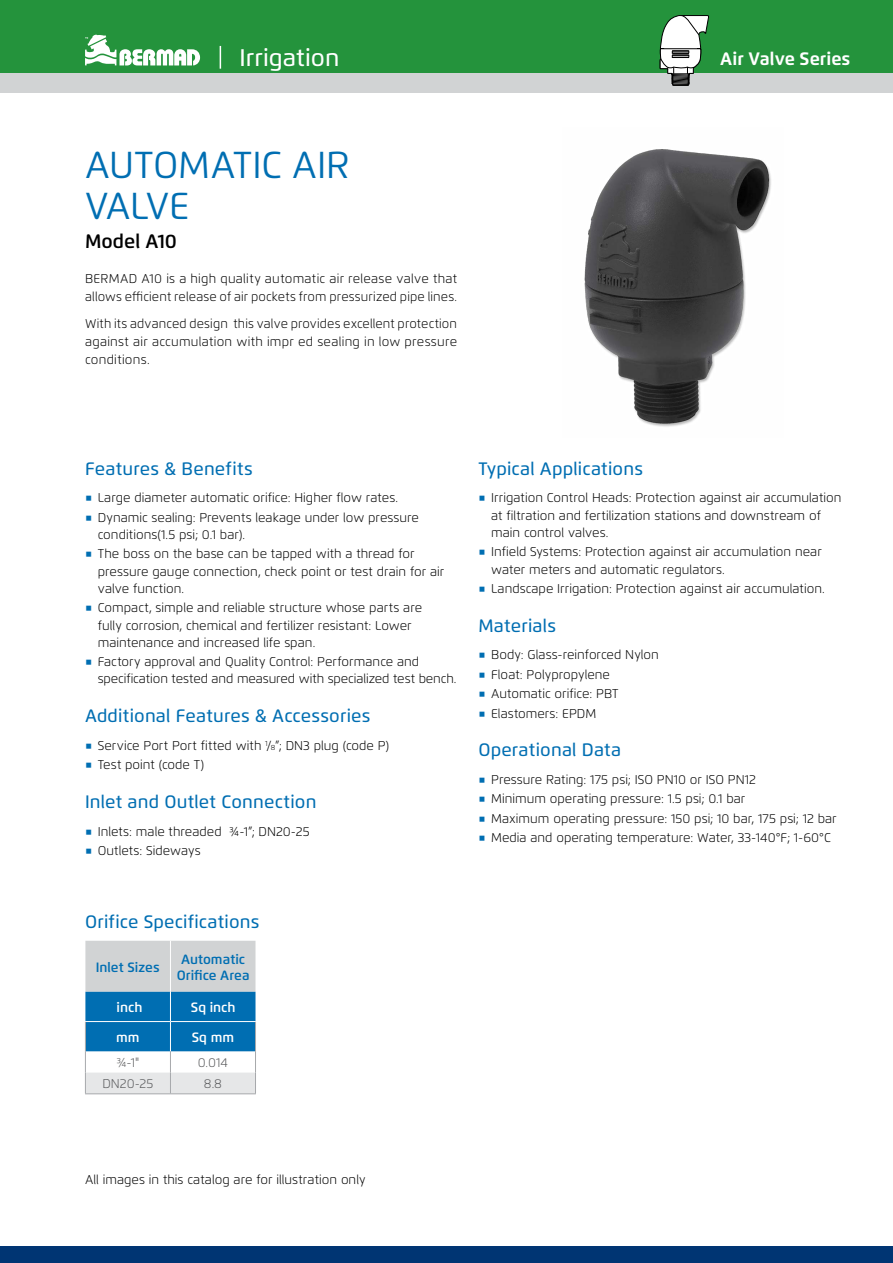
<style>
.page{position:relative;width:893px;height:1263px;background:#fff}
.page>*{position:absolute;margin:0;border:0;box-sizing:border-box;transform-origin:0 0}
._1-Title-2021{font:37.5px/40.5px "Flexo";letter-spacing:-.01em;color:#006eb2}
.t1{font:500 24px "Flexo";color:#fff}
._2-Model-2021{font:600 19.5px "Flexo";color:#000}
._3-Blue_koteret-2021{font:500 18px "Flexo";letter-spacing:.01em;color:#006eb2}
.t2{font:700 18px "Flexo";color:#fff}
.t3{font:600 13.5px/16.2px "Flexo";color:#006eb2;text-align:center}
.t4{font:600 13.5px "Flexo";color:#fff}
.Discription-2021{font:300 12.75px/17.2px "Flexo";color:#000}
.t5{font:300 12.75px "Flexo";letter-spacing:.005em;color:#58595b}
.s1{font-family:"Win Soft Pro";font-weight:500;font-size:19.2px;color:#006eb2}
.s2{font-size:7.5px}
</style>
<div class="page">
<div style="left:0;top:1247px;width:893px;height:16px;background:#003573"></div>
<div style="left:0;top:0;width:893px;height:74px;background:#24933c"></div>
<div style="left:0;top:74px;width:893px;height:19px;background:#d1d3d4"></div>
<svg style="left:220px;top:46px;width:1px;height:23px"></svg>
<svg style="left:85px;top:35px;width:115px;height:31px"></svg>
<svg style="left:660px;top:15px;width:50px;height:71px"></svg>
<img style="left:584px;top:149px;width:187px;height:278px">
<svg style="left:85px;top:941px;width:171px;height:152px;background:#8ab5cf"></svg>
<hr style="left:171px;top:1093px;width:85px;height:1px;background:#a7a9ac">
<hr style="left:85px;top:1093px;width:86px;height:1px;background:#a7a9ac">
<h2 class="t1" style="left:240px;top:43px;width:101px">Irrigation</h2>
<p class="_1-Title-2021" style="left:85px;top:145px;width:266px">AUTOMATIC AIR<br>VALVE</p>
<p class="_2-Model-2021" style="left:85px;top:230px;width:93px">Model A10</p>
<p class="Discription-2021" style="left:85px;top:270px;width:374px;line-height:18px">BERMAD A10 is a high quality automatic air release valve that allows efficient release of air pockets from pressurized pipe lines.</p>
<p class="Discription-2021" style="left:85px;top:315px;width:374px;line-height:18px;text-align:justify">With its advanced design this valve provides excellent protection against air accumulation with impr ed sealing in low pressure conditions.</p>
<h3 class="t2" style="left:720px;top:48px;width:132px">Air Valve Series</h3>
<p class="_3-Blue_koteret-2021" style="left:85px;top:457px;width:169px">Features &amp; Benefits</p>
<p class="Discription-2021" style="left:85px;top:489px;width:315px"><span class="s1">ֺ</span> Large diameter automatic orifice: Higher flow rates.</p>
<p class="Discription-2021" style="left:98px;top:509px;width:323px;text-indent:-13px"><span class="s1">ֺ</span> Dynamic sealing: Prevents leakage under low pressure conditions(1.5 psi; 0.1 bar).</p>
<p class="Discription-2021" style="left:98px;top:545px;width:348px;text-indent:-13px"><span class="s1">ֺ</span> The boss on the base can be tapped with a thread for pressure gauge connection, check point or test drain for air valve function.</p>
<p class="Discription-2021" style="left:98px;top:599px;width:326px;text-indent:-13px"><span class="s1">ֺ</span> Compact, simple and reliable structure whose parts are fully corrosion, chemical and fertilizer resistant: Lower maintenance and increased life span.</p>
<p class="Discription-2021" style="left:98px;top:653px;width:360px;text-indent:-13px"><span class="s1">ֺ</span> Factory approval and Quality Control: Performance and specification tested and measured with specialized test bench.</p>
<p class="_3-Blue_koteret-2021" style="left:85px;top:705px;width:287px">Additional Features &amp; Accessories</p>
<p class="Discription-2021" style="left:85px;top:737px;width:306px"><span class="s1">ֺ</span> Service Port Port fitted with <sup>1</sup>/<span class="s2">8</span>”; DN3 plug (code P)</p>
<p class="Discription-2021" style="left:85px;top:756px;width:121px"><span class="s1">ֺ</span> Test point (code T)</p>
<p class="_3-Blue_koteret-2021" style="left:85px;top:791px;width:233px">Inlet and Outlet Connection</p>
<p class="Discription-2021" style="left:85px;top:823px;width:226px"><span class="s1">ֺ</span> Inlets: male threaded ¾-1”; DN20-25</p>
<p class="Discription-2021" style="left:85px;top:842px;width:117px"><span class="s1">ֺ</span> Outlets: Sideways</p>
<p class="_3-Blue_koteret-2021" style="left:85px;top:911px;width:176px">Orifice Specifications</p>
<p class="t3" style="left:96px;top:959px;width:65px">Inlet Sizes</p>
<p class="t3" style="left:177px;top:950px;width:74px">Automatic<br>Orifice Area</p>
<p class="t4" style="left:117px;top:999px;width:27px">inch</p>
<p class="t4" style="left:191px;top:999px;width:46px">Sq inch</p>
<p class="t4" style="left:116px;top:1029px;width:25px">mm</p>
<p class="t4" style="left:192px;top:1029px;width:44px">Sq mm</p>
<p class="t5" style="left:116px;top:1055px;width:25px">¾-1"</p>
<p class="t5" style="left:198px;top:1055px;width:32px">0.014</p>
<p class="t5" style="left:102px;top:1076px;width:53px">DN20-25</p>
<p class="t5" style="left:204px;top:1076px;width:20px">8.8</p>
<p class="_3-Blue_koteret-2021" style="left:478px;top:457px;width:166px">Typical Applications</p>
<p class="Discription-2021" style="left:491px;top:489px;width:352px;text-indent:-13px"><span class="s1">ֺ</span> Irrigation Control Heads: Protection against air accumulation at filtration and fertilization stations and downstream of main control valves.</p>
<p class="Discription-2021" style="left:491px;top:543px;width:332px;text-indent:-13px"><span class="s1">ֺ</span> Infield Systems: Protection against air accumulation near water meters and automatic regulators.</p>
<p class="Discription-2021" style="left:478px;top:580px;width:348px"><span class="s1">ֺ</span> Landscape Irrigation: Protection against air accumulation.</p>
<p class="_3-Blue_koteret-2021" style="left:478px;top:614px;width:79px">Materials</p>
<p class="Discription-2021" style="left:478px;top:646px;width:182px"><span class="s1">ֺ</span> Body: Glass-reinforced Nylon</p>
<p class="Discription-2021" style="left:478px;top:666px;width:133px"><span class="s1">ֺ</span> Float: Polypropylene</p>
<p class="Discription-2021" style="left:478px;top:685px;width:142px"><span class="s1">ֺ</span> Automatic orifice: PBT</p>
<p class="Discription-2021" style="left:478px;top:704px;width:119px"><span class="s1">ֺ</span> Elastomers: EPDM</p>
<p class="_3-Blue_koteret-2021" style="left:478px;top:739px;width:144px">Operational Data</p>
<p class="Discription-2021" style="left:478px;top:771px;width:279px"><span class="s1">ֺ</span> Pressure Rating: 175 psi; ISO PN10 or ISO PN12</p>
<p class="Discription-2021" style="left:478px;top:790px;width:269px"><span class="s1">ֺ</span> Minimum operating pressure: 1.5 psi; 0.1 bar</p>
<p class="Discription-2021" style="left:478px;top:810px;width:360px"><span class="s1">ֺ</span> Maximum operating pressure: 150 psi; 10 bar, 175 psi; 12 bar</p>
<p class="Discription-2021" style="left:478px;top:829px;width:354px"><span class="s1">ֺ</span> Media and operating temperature: Water, 33-140°F; 1-60°C</p>
<p class="Discription-2021" style="left:85px;top:1171px;width:282px">All images in this catalog are for illustration only</p>
</div>
